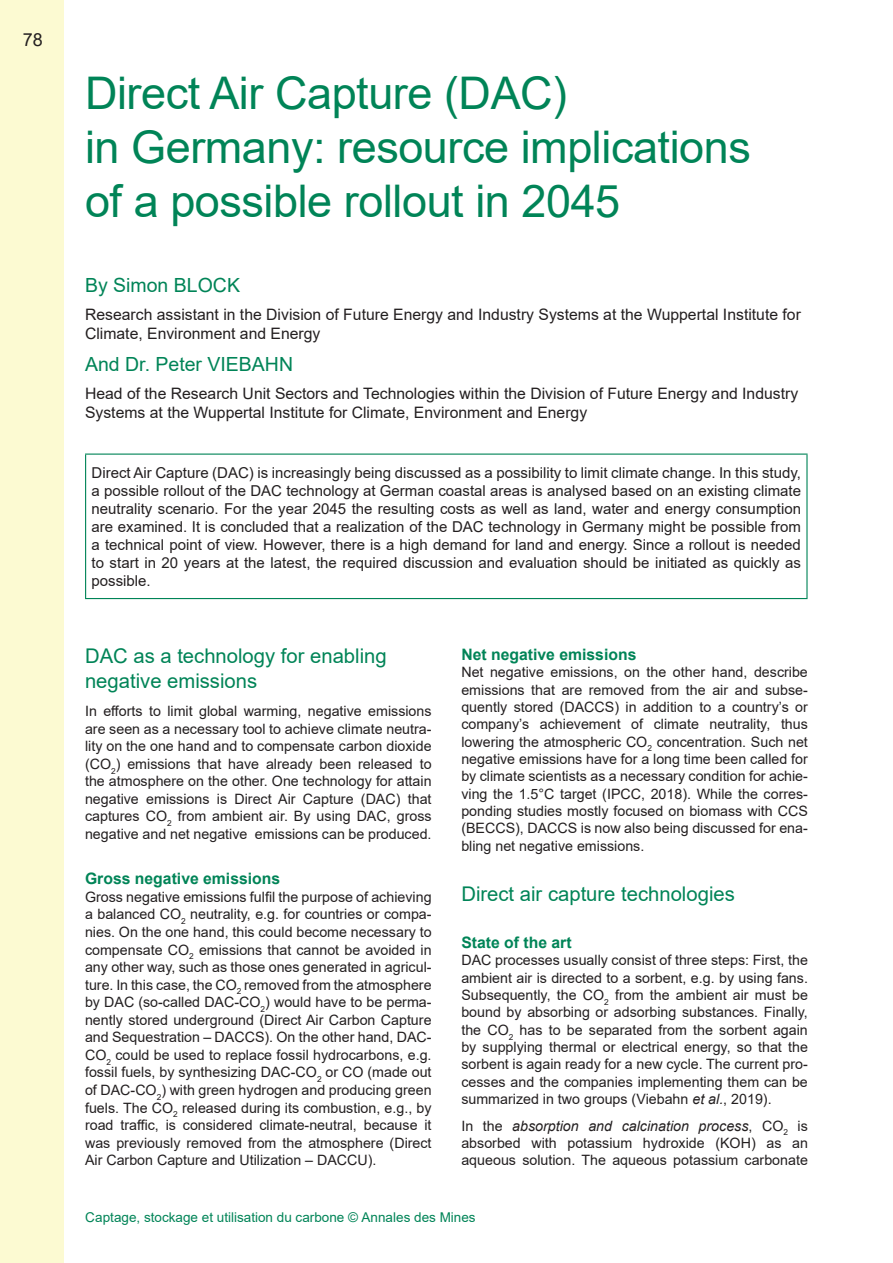
<style>
.page{position:relative;width:893px;height:1263px;background:#fff}
.page>*{position:absolute;margin:0;border:0;box-sizing:border-box;transform-origin:0 0}
.Titre{font:45px/54px "Arial";letter-spacing:-.01em;color:#008457}
.Titre_1{font:20.25px/24.8px "Arial";color:#008457}
.auteur{font:19.5px "Arial";color:#008457}
.t1{font:18px "Arial";color:#231f20}
.profession_auteur{font:15.75px/18.9px "Arial";color:#231f20}
.Titre_2{font:700 15.75px "Arial";color:#008457}
.chapeau{font:15px/18px "Arial";color:#231f20;text-align:justify}
.texte_courant{font:14.25px/17.5px "Arial";color:#231f20;text-align:justify}
.t2{font:13.5px "Arial";color:#008457}
.s1{font-style:italic}
</style>
<div class="page">
<div style="left:0;top:0;width:64px;height:1263px;background:#fcfad2"></div>
<hr style="left:85px;top:455px;width:1px;height:143px;background:#008457">
<hr style="left:85px;top:453px;width:722px;height:2px;background:#008457">
<hr style="left:806px;top:455px;width:1px;height:143px;background:#008457">
<hr style="left:85px;top:598px;width:722px;height:1px;background:#008457">
<p class="t1" style="left:23px;top:27px;width:22px">78</p>
<p class="Titre" style="left:85px;top:66px;width:667px">Direct Air Capture (DAC)<br>in Germany: resource implications of a possible rollout in 2045</p>
<p class="auteur" style="left:85px;top:271px;width:156px">By Simon BLOCK</p>
<p class="profession_auteur" style="left:85px;top:305px;width:717px">Research assistant in the Division of Future Energy and Industry Systems at the Wuppertal Institute for<br>Climate, Environment and Energy</p>
<p class="auteur" style="left:85px;top:351px;width:210px">And Dr. Peter VIEBAHN</p>
<p class="profession_auteur" style="left:85px;top:384px;width:715px">Head of the Research Unit Sectors and Technologies within the Division of Future Energy and Industry<br>Systems at the Wuppertal Institute for Climate, Environment and Energy</p>
<p class="chapeau" style="left:92px;top:463px;width:711px">Direct Air Capture (DAC) is increasingly being discussed as a possibility to limit climate change. In this study, a possible rollout of the DAC technology at German coastal areas is analysed based on an existing climate neutrality scenario. For the year 2045 the resulting costs as well as land, water and energy consumption are examined. It is concluded that a realization of the DAC technology in Germany might be possible from a technical point of view. However, there is a high demand for land and energy. Since a rollout is needed to start in 20 years at the latest, the required discussion and evaluation should be initiated as quickly as possible.</p>
<p class="Titre_1" style="left:85px;top:644px;width:303px">DAC as a technology for enabling negative emissions</p>
<p class="texte_courant" style="left:85px;top:702px;width:348px">In efforts to limit global warming, negative emissions are seen as a necessary tool to achieve climate neutra&shy;lity on the one hand and to compensate carbon dioxide (CO<sub>2</sub>) emissions that have already been released to the atmosphere on the other. One technology for attain negative emissions is Direct Air Capture (DAC) that captures CO<sub>2</sub> from ambient air. By using DAC, gross negative and net negative emissions can be produced.</p>
<p class="Titre_2" style="left:85px;top:868px;width:197px">Gross negative emissions</p>
<p class="texte_courant" style="left:85px;top:888px;width:348px">Gross negative emissions fulfil the purpose of achieving a balanced CO<sub>2</sub> neutrality, e.g. for countries or compa&shy;nies. On the one hand, this could become necessary to compensate CO<sub>2</sub> emissions that cannot be avoided in any other way, such as those ones generated in agricul&shy;ture. In this case, the CO<sub>2</sub> removed from the atmosphere by DAC (so-called DAC-CO<sub>2</sub>) would have to be perma&shy;nently stored underground (Direct Air Carbon Capture and Sequestration ‒ DACCS). On the other hand, DAC-CO<sub>2</sub> could be used to replace fossil hydrocarbons, e.g. fossil fuels, by synthesizing DAC-CO<sub>2</sub> or CO (made out of DAC-CO<sub>2</sub>) with green hydrogen and producing green fuels. The CO<sub>2</sub> released during its combustion, e.g., by road traffic, is considered climate-neutral, because it was previously removed from the atmosphere (Direct Air Carbon Capture and Utilization ‒ DACCU).</p>
<p class="Titre_2" style="left:461px;top:643px;width:177px">Net negative emissions</p>
<p class="texte_courant" style="left:461px;top:663px;width:348px">Net negative emissions, on the other hand, describe emissions that are removed from the air and subse&shy;quently stored (DACCS) in addition to a country’s or company’s achievement of climate neutrality, thus lowering the atmospheric CO<sub>2</sub> concentration. Such net negative emissions have for a long time been called for by climate scientists as a necessary condition for achie&shy;ving the 1.5°C target (IPCC, 2018). While the corres&shy;ponding studies mostly focused on biomass with CCS (BECCS), DACCS is now also being discussed for ena&shy;bling net negative emissions.</p>
<p class="Titre_1" style="left:461px;top:882px;width:275px">Direct air capture technologies</p>
<p class="Titre_2" style="left:461px;top:931px;width:112px">State of the art</p>
<p class="texte_courant" style="left:461px;top:952px;width:348px">DAC processes usually consist of three steps: First, the ambient air is directed to a sorbent, e.g. by using fans.<br>Subsequently, the CO<sub>2</sub> from the ambient air must be bound by absorbing or adsorbing substances. Finally, the CO<sub>2</sub> has to be separated from the sorbent again by supplying thermal or electrical energy, so that the sorbent is again ready for a new cycle. The current pro&shy;cesses and the companies implementing them can be summarized in two groups (Viebahn <span class="s1">et al.</span>, 2019).</p>
<p class="texte_courant" style="left:461px;top:1117px;width:348px">In the <span class="s1">absorption and calcination process</span>, CO<sub>2</sub> is absorbed with potassium hydroxide (KOH) as an aqueous solution. The aqueous potassium carbonate</p>
<p class="t2" style="left:85px;top:1208px;width:392px">Captage, stockage et utilisation du carbone © Annales des Mines</p>
</div>
